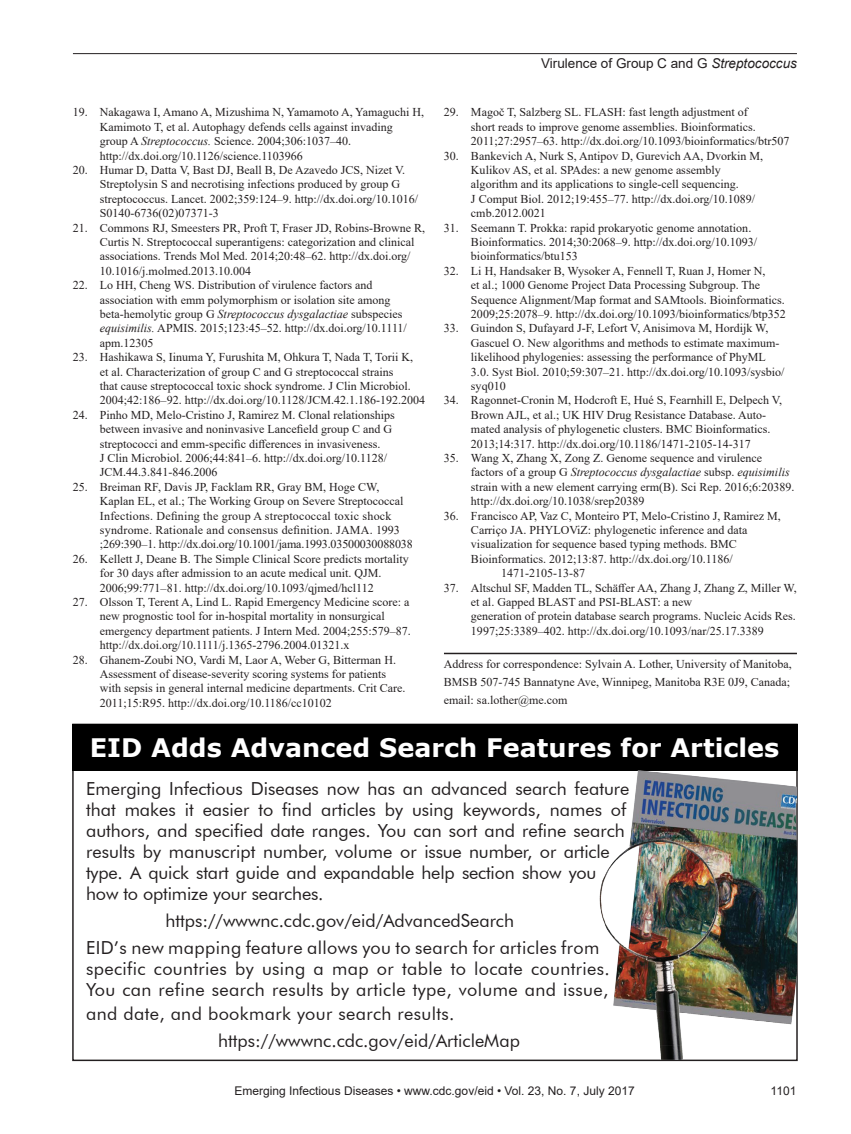
<style>
.page{position:relative;width:851px;height:1134px;background:#fff}
.page>*{position:absolute;margin:0;border:0;box-sizing:border-box;transform-origin:0 0}
.t1{font:700 25.5px "Verdana";color:#fff}
.t2{font:18px/21px "Futura BT";color:#231f20}
.t3{font:18px/21px "Futura BT";letter-spacing:.02em;color:#231f20}
.Running_Head{font:13.5px "Arial";color:#231f20}
.References{font:12px/14.4px "Times New Roman";color:#231f20}
.Correspondence{font:12px/18px "Times New Roman";color:#231f20}
.t4{font:12px "Arial";color:#231f20}
.s1{font-style:italic}
</style>
<div class="page">
<hr style="left:73px;top:53px;width:723px;height:1px;background:#231f20">
<hr style="left:444px;top:653px;width:353px;height:1px;background:#231f20">
<div style="left:72px;top:724px;width:725px;height:47px;background:#000"></div>
<img style="left:596px;top:770px;width:201px;height:290px">
<p class="Running_Head" style="left:541px;top:54px;width:257px">Virulence of Group C and G <span class="s1">Streptococcus</span></p>
<p class="References" style="left:471px;top:105px;width:320px;text-indent:-27px">29. Magoč T, Salzberg SL. FLASH: fast length adjustment of<br>short reads to improve genome assemblies. Bioinformatics.<br>2011;27:2957–63. http://dx.doi.org/10.1093/bioinformatics/btr507</p>
<p class="References" style="left:471px;top:148px;width:293px;text-indent:-27px">30. Bankevich A, Nurk S, Antipov D, Gurevich AA, Dvorkin M, Kulikov AS, et al. SPAdes: a new genome assembly algorithm and its applications to single-cell sequencing.<br>J Comput Biol. 2012;19:455–77. http://dx.doi.org/10.1089/ cmb.2012.0021</p>
<p class="References" style="left:471px;top:220px;width:288px;text-indent:-27px">31. Seemann T. Prokka: rapid prokaryotic genome annotation.<br>Bioinformatics. 2014;30:2068–9. http://dx.doi.org/10.1093/ bioinformatics/btu153</p>
<p class="References" style="left:471px;top:263px;width:316px;text-indent:-27px">32. Li H, Handsaker B, Wysoker A, Fennell T, Ruan J, Homer N,<br>et al.; 1000 Genome Project Data Processing Subgroup. The Sequence Alignment/Map format and SAMtools. Bioinformatics.<br>2009;25:2078–9. http://dx.doi.org/10.1093/bioinformatics/btp352</p>
<p class="References" style="left:471px;top:321px;width:315px;text-indent:-27px">33. Guindon S, Dufayard J-F, Lefort V, Anisimova M, Hordijk W, Gascuel O. New algorithms and methods to estimate maximum&shy;likelihood phylogenies: assessing the performance of PhyML 3.0. Syst Biol. 2010;59:307–21. http://dx.doi.org/10.1093/sysbio/ syq010</p>
<p class="References" style="left:471px;top:393px;width:312px;text-indent:-27px">34. Ragonnet-Cronin M, Hodcroft E, Hué S, Fearnhill E, Delpech V, Brown AJL, et al.; UK HIV Drug Resistance Database. Auto&shy;mated analysis of phylogenetic clusters. BMC Bioinformatics.<br>2013;14:317. http://dx.doi.org/10.1186/1471-2105-14-317</p>
<p class="References" style="left:471px;top:450px;width:325px;text-indent:-27px">35. Wang X, Zhang X, Zong Z. Genome sequence and virulence factors of a group G <span class="s1">Streptococcus dysgalactiae</span> subsp. <span class="s1">equisimilis </span>strain with a new element carrying erm(B). Sci Rep. 2016;6:20389. http://dx.doi.org/10.1038/srep20389</p>
<p class="References" style="left:444px;top:508px;width:338px">36. Francisco AP, Vaz C, Monteiro PT, Melo-Cristino J, Ramirez M,</p>
<p class="References" style="left:471px;top:522px;width:278px">Carriço JA. PHYLOViZ: phylogenetic inference and data</p>
<p class="References" style="left:471px;top:537px;width:267px">visualization for sequence based typing methods. BMC</p>
<p class="References" style="left:471px;top:551px;width:263px">Bioinformatics. 2012;13:87. http://dx.doi.org/10.1186/</p>
<p class="References" style="left:501px;top:566px;width:85px">1471-2105-13-87</p>
<p class="References" style="left:471px;top:580px;width:327px;text-indent:-27px">37. Altschul SF, Madden TL, Schäffer AA, Zhang J, Zhang Z, Miller W, et al. Gapped BLAST and PSI-BLAST: a new<br>generation of protein database search programs. Nucleic Acids Res.<br>1997;25:3389–402. http://dx.doi.org/10.1093/nar/25.17.3389</p>
<p class="Correspondence" style="left:444px;top:654px;width:349px">Address for correspondence: Sylvain A. Lother, University of Manitoba,<br>BMSB 507-745 Bannatyne Ave, Winnipeg, Manitoba R3E 0J9, Canada; email: sa.lother@me.com</p>
<p class="t1" style="left:90px;top:730px;width:691px">EID Adds Advanced Search Features for Articles</p>
<p class="t2" style="left:86px;top:778px;width:545px">Emerging Infectious Diseases now has an advanced search feature that makes it easier to find articles by using keywords, names of authors, and specified date ranges. You can sort and refine search results by manuscript number, volume or issue number, or article type. A quick start guide and expandable help section show you how to optimize your searches.</p>
<p class="t2" style="left:165px;top:910px;width:350px">https://wwwnc.cdc.gov/eid/AdvancedSearch</p>
<p class="t3" style="left:86px;top:937px;width:525px">EID’s new mapping feature allows you to search for articles from specific countries by using a map or table to locate countries.<br>You can refine search results by article type, volume and issue,</p>
<p class="t3" style="left:86px;top:1003px;width:370px">and date, and bookmark your search results.</p>
<p class="t2" style="left:218px;top:1030px;width:303px">https://wwwnc.cdc.gov/eid/ArticleMap</p>
<p class="References" style="left:100px;top:105px;width:325px;text-indent:-27px">19. Nakagawa I, Amano A, Mizushima N, Yamamoto A, Yamaguchi H, Kamimoto T, et al. Autophagy defends cells against invading<br>group A <span class="s1">Streptococcus.</span> Science. 2004;306:1037–40. http://dx.doi.org/10.1126/science.1103966</p>
<p class="References" style="left:100px;top:162px;width:320px;text-indent:-27px">20. Humar D, Datta V, Bast DJ, Beall B, De Azavedo JCS, Nizet V.<br>Streptolysin S and necrotising infections produced by group G streptococcus. Lancet. 2002;359:124–9. http://dx.doi.org/10.1016/ S0140-6736(02)07371-3</p>
<p class="References" style="left:100px;top:220px;width:326px;text-indent:-27px">21. Commons RJ, Smeesters PR, Proft T, Fraser JD, Robins-Browne R, Curtis N. Streptococcal superantigens: categorization and clinical associations. Trends Mol Med. 2014;20:48–62. http://dx.doi.org/ 10.1016/j.molmed.2013.10.004</p>
<p class="References" style="left:100px;top:278px;width:308px;text-indent:-27px">22. Lo HH, Cheng WS. Distribution of virulence factors and association with emm polymorphism or isolation site among beta-hemolytic group G <span class="s1">Streptococcus dysgalactiae</span> subspecies <span class="s1">equisimilis.</span> APMIS. 2015;123:45–52. http://dx.doi.org/10.1111/ apm.12305</p>
<p class="References" style="left:100px;top:350px;width:327px;text-indent:-27px">23. Hashikawa S, Iinuma Y, Furushita M, Ohkura T, Nada T, Torii K,<br>et al. Characterization of group C and G streptococcal strains<br>that cause streptococcal toxic shock syndrome. J Clin Microbiol.<br>2004;42:186–92. http://dx.doi.org/10.1128/JCM.42.1.186-192.2004</p>
<p class="References" style="left:100px;top:407px;width:296px;text-indent:-27px">24. Pinho MD, Melo-Cristino J, Ramirez M. Clonal relationships between invasive and noninvasive Lancefield group C and G streptococci and emm-specific differences in invasiveness.<br>J Clin Microbiol. 2006;44:841–6. http://dx.doi.org/10.1128/ JCM.44.3.841-846.2006</p>
<p class="References" style="left:100px;top:479px;width:314px;text-indent:-27px">25. Breiman RF, Davis JP, Facklam RR, Gray BM, Hoge CW, Kaplan EL, et al.; The Working Group on Severe Streptococcal Infections. Defining the group A streptococcal toxic shock syndrome. Rationale and consensus definition. JAMA. 1993 ;269:390–1. http://dx.doi.org/10.1001/jama.1993.03500030088038</p>
<p class="References" style="left:100px;top:551px;width:310px;text-indent:-27px">26. Kellett J, Deane B. The Simple Clinical Score predicts mortality for 30 days after admission to an acute medical unit. QJM.<br>2006;99:771–81. http://dx.doi.org/10.1093/qjmed/hcl112</p>
<p class="References" style="left:100px;top:594px;width:312px;text-indent:-27px">27. Olsson T, Terent A, Lind L. Rapid Emergency Medicine score: a new prognostic tool for in-hospital mortality in nonsurgical emergency department patients. J Intern Med. 2004;255:579–87. http://dx.doi.org/10.1111/j.1365-2796.2004.01321.x</p>
<p class="References" style="left:100px;top:652px;width:307px;text-indent:-27px">28. Ghanem-Zoubi NO, Vardi M, Laor A, Weber G, Bitterman H.<br>Assessment of disease-severity scoring systems for patients with sepsis in general internal medicine departments. Crit Care.<br>2011;15:R95. http://dx.doi.org/10.1186/cc10102</p>
<p class="t4" style="left:234px;top:1083px;width:401px">Emerging Infectious Diseases • www.cdc.gov/eid • Vol. 23, No. 7, July 2017</p>
<p class="t4" style="left:770px;top:1083px;width:27px">1101</p>
</div>
